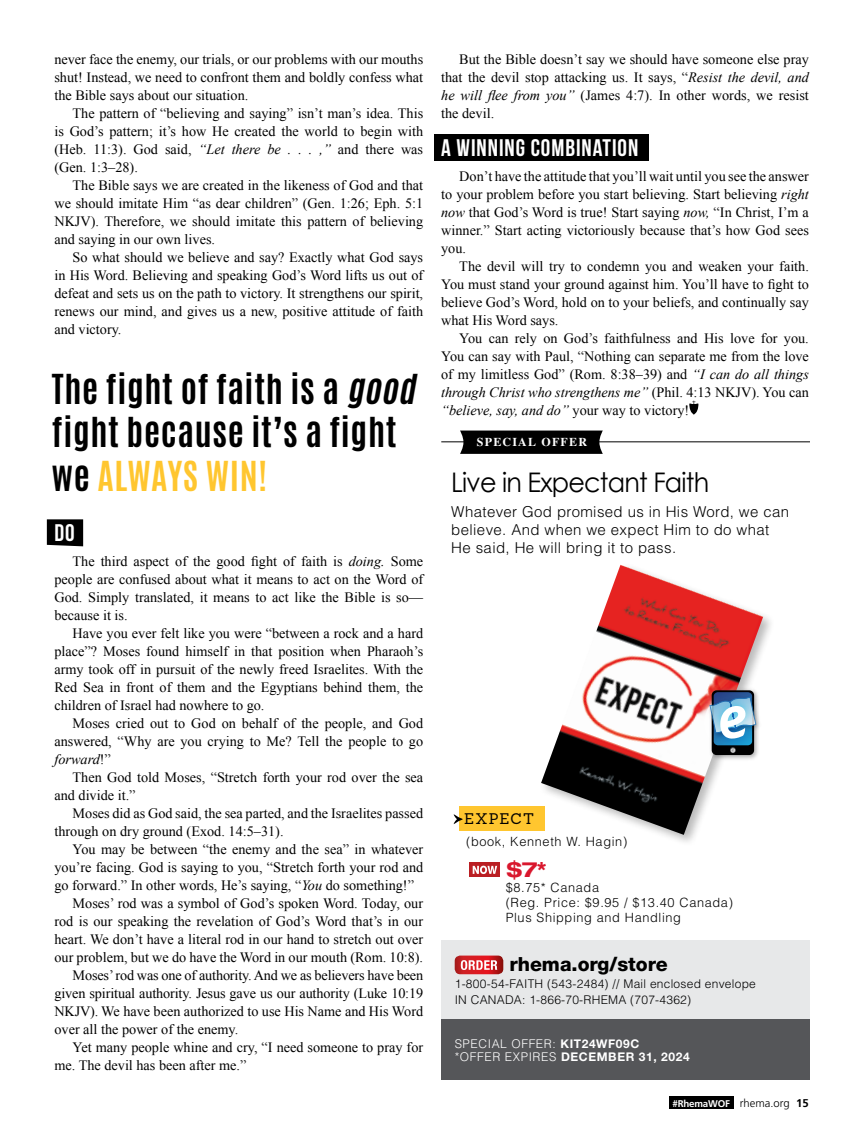
<style>
.page{position:relative;width:864px;height:1134px;background:#fff}
.page>*{position:absolute;margin:0;border:0;box-sizing:border-box;transform-origin:0 0}
.t1{font:700 34.5px/43.5px "Antonio";letter-spacing:.02em;color:#000}
.t2{font:27px "Century Gothic";letter-spacing:-.03em;color:#000;scale:.94 1}
.t3{font:24px "Bebas Neue";letter-spacing:.04em;color:#fff}
.t4{font:700 expanded 21px "Helvetica Neue";color:#d9172d}
.t5{font:800 19.5px "Helvetica Neue";color:#000}
.t6{font:300 15px/18px "Helvetica";letter-spacing:.025em;color:#000}
.t7{font:15px "Sanchez";letter-spacing:.085em;color:#000}
.t8{font:14.25px/18px "Times New Roman";color:#000;text-align:justify}
.t9{font:300 12.75px/15px "Helvetica";letter-spacing:.05em;color:#000}
.t10{font:300 12px/16.5px "Helvetica";letter-spacing:.02em;color:#000}
.t11{font:700 12px "Helvetica Neue";letter-spacing:.05em;color:#fff}
.t12{font:300 12px "Helvetica";letter-spacing:.05em;color:#fff}
.t13{font:700 12px "Times";letter-spacing:.1em;color:#fff}
.t14{font:700 9.75px "Frutiger";letter-spacing:-.02em;color:#fff}
.s1{font-style:italic}
.s2{color:#ffc62f}
.s3{font-family:"Helvetica Neue";font-weight:700}
.s4{font-family:"Helvetica";font-weight:300}
.s5{font-weight:300;font-size:11.25px;color:#000}
.s6{font-size:11.25px;color:#000}
</style>
<div class="page">
<div style="left:669px;top:1097px;width:65px;height:12px;background:#000"></div>
<div style="left:434px;top:134px;width:214px;height:27px;background:#000"></div>
<svg style="left:47px;top:519px;width:36px;height:27px"></svg>
<svg style="left:689px;top:401px;width:9px;height:14px"></svg>
<div style="left:441px;top:940px;width:369px;height:80px;background:#e7e8e9"></div>
<svg style="left:455px;top:956px;width:48px;height:18px"></svg>
<hr style="left:441px;top:441px;width:369px;height:1px;background:#000">
<svg style="left:460px;top:431px;width:143px;height:23px;background:#090909"></svg>
<div style="left:470px;top:863px;width:30px;height:14px;background:#ba1f23"></div>
<svg style="left:473px;top:866px;width:24px;height:8px"></svg>
<div style="left:441px;top:1020px;width:369px;height:60px;background:#555659"></div>
<div style="left:459px;top:807px;width:85px;height:24px;background:#ffc62f"></div>
<svg style="left:453px;top:814px;width:10px;height:10px"></svg>
<div style="left:539px;top:562px;width:236px;height:285px;background:#fff"></div>
<img style="left:541px;top:565px;width:222px;height:270px">
<img style="left:694px;top:683px;width:69px;height:78px">
<img style="left:707px;top:686px;width:54px;height:76px">
<div style="left:712px;top:690px;width:42px;height:65px;background:#000;border-radius:5px"></div>
<img style="left:705px;top:692px;width:58px;height:48px">
<img style="left:707px;top:692px;width:52px;height:60px">
<svg style="left:710px;top:692px;width:46px;height:61px;background:#6c93ad"></svg>
<p class="t8" style="left:54px;top:50px;width:370px">never face the enemy, our trials, or our problems with our mouths shut! Instead, we need to confront them and boldly confess what the Bible says about our situation.</p>
<p class="t8" style="left:54px;top:104px;width:370px;text-indent:18px">The pattern of “believing and saying” isn’t man’s idea. This is God’s pattern; it’s how He created the world to begin with (Heb. 11:3). God said, <span class="s1">“Let there be . . . ,”</span> and there was (Gen. 1:3–28).</p>
<p class="t8" style="left:54px;top:176px;width:370px;text-indent:18px">The Bible says we are created in the likeness of God and that we should imitate Him “as dear children” (Gen. 1:26; Eph. 5:1<br>NKJV). Therefore, we should imitate this pattern of believing and saying in our own lives.</p>
<p class="t8" style="left:54px;top:248px;width:370px;text-indent:18px">So what should we believe and say? Exactly what God says in His Word. Believing and speaking God’s Word lifts us out of defeat and sets us on the path to victory. It strengthens our spirit, renews our mind, and gives us a new, positive attitude of faith and victory.</p>
<h1 class="t1" style="left:52px;top:368px;width:374px">The fight of faith is a <span class="s1">good </span>fight because it’s a fight we <span class="s2">ALWAYS WIN!</span></h1>
<h3 class="t3" style="left:54px;top:519px;width:22px">DO</h3>
<p class="t8" style="left:54px;top:552px;width:370px;text-indent:18px">The third aspect of the good fight of faith is <span class="s1">doing.</span> Some people are confused about what it means to act on the Word of God. Simply translated, it means to act like the Bible is so— because it is.</p>
<p class="t8" style="left:54px;top:624px;width:370px;text-indent:18px">Have you ever felt like you were “between a rock and a hard place”? Moses found himself in that position when Pharaoh’s army took off in pursuit of the newly freed Israelites. With the Red Sea in front of them and the Egyptians behind them, the children of Israel had nowhere to go.</p>
<p class="t8" style="left:54px;top:714px;width:370px;text-indent:18px">Moses cried out to God on behalf of the people, and God answered, “Why are you crying to Me? Tell the people to go <span class="s1">forward</span>!”</p>
<p class="t8" style="left:54px;top:768px;width:370px;text-indent:18px">Then God told Moses, “Stretch forth your rod over the sea and divide it.”</p>
<p class="t8" style="left:54px;top:804px;width:370px;text-indent:18px">Moses did as God said, the sea parted, and the Israelites passed through on dry ground (Exod. 14:5–31).</p>
<p class="t8" style="left:73px;top:840px;width:352px">You may be between “the enemy and the sea” in whatever</p>
<p class="t8" style="left:54px;top:858px;width:370px">you’re facing. God is saying to you, “Stretch forth your rod and</p>
<p class="t8" style="left:54px;top:876px;width:361px">go forward.” In other words, He’s saying, “<span class="s1">You</span> do something!”</p>
<p class="t8" style="left:73px;top:894px;width:352px">Moses’ rod was a symbol of God’s spoken Word. Today, our</p>
<p class="t8" style="left:54px;top:912px;width:370px">rod is our speaking the revelation of God’s Word that’s in our</p>
<p class="t8" style="left:54px;top:930px;width:370px">heart. We don’t have a literal rod in our hand to stretch out over</p>
<p class="t8" style="left:54px;top:948px;width:370px">our problem, but we do have the Word in our mouth (Rom. 10:8).</p>
<p class="t8" style="left:73px;top:966px;width:352px">Moses’ rod was one of authority. And we as believers have been</p>
<p class="t8" style="left:54px;top:984px;width:370px">given spiritual authority. Jesus gave us our authority (Luke 10:19</p>
<p class="t8" style="left:54px;top:1002px;width:370px">NKJV). We have been authorized to use His Name and His Word</p>
<p class="t8" style="left:54px;top:1020px;width:185px">over all the power of the enemy.</p>
<p class="t8" style="left:73px;top:1038px;width:352px">Yet many people whine and cry, “I need someone to pray for</p>
<p class="t8" style="left:54px;top:1056px;width:194px">me. The devil has been after me.”</p>
<p class="t8" style="left:441px;top:50px;width:369px;text-indent:18px">But the Bible doesn’t say we should have someone else pray that the devil stop attacking us. It says, “<span class="s1">Resist the devil, and he will flee from you”</span> (James 4:7). In other words, we resist the devil.</p>
<h3 class="t3" style="left:441px;top:135px;width:199px">A WINNING COMBINATION</h3>
<p class="t8" style="left:441px;top:167px;width:369px;text-indent:18px">Don’t have the attitude that you’ll wait until you see the answer to your problem before you start believing. Start believing <span class="s1">right now</span> that God’s Word is true! Start saying <span class="s1">now,</span> “In Christ, I’m a winner.” Start acting victoriously because that’s how God sees you.</p>
<p class="t8" style="left:441px;top:257px;width:369px;text-indent:18px">The devil will try to condemn you and weaken your faith.<br>You must stand your ground against him. You’ll have to fight to believe God’s Word, hold on to your beliefs, and continually say what His Word says.</p>
<p class="t8" style="left:441px;top:329px;width:369px;text-indent:18px">You can rely on God’s faithfulness and His love for you.<br>You can say with Paul, “Nothing can separate me from the love of my limitless God” (Rom. 8:38–39) and <span class="s1">“I can do all things through Christ who strengthens me”</span> (Phil. 4:13 NKJV). You can <span class="s1">“believe, say, and do”</span> your way to victory!</p>
<p class="t13" style="left:477px;top:435px;width:112px">SPECIAL OFFER</p>
<h2 class="t2" style="left:451px;top:466px;width:276px">Live in Expectant Faith</h2>
<p class="t6" style="left:451px;top:503px;width:339px">Whatever God promised us in His Word, we can believe. And when we expect Him to do what<br>He said, He will bring it to pass.</p>
<p class="t7" style="left:464px;top:809px;width:71px">EXPECT</p>
<p class="t9" style="left:466px;top:834px;width:163px">(book, Kenneth W. Hagin)</p>
<h3 class="t4" style="left:506px;top:856px;width:42px">$7*</h3>
<p class="t9" style="left:506px;top:880px;width:229px">$8.75* Canada<br>(Reg. Price: $9.95 / $13.40 Canada)<br>Plus Shipping and Handling</p>
<h3 class="t5" style="left:509px;top:953px;width:160px">rhema.org/store</h3>
<p class="t10" style="left:455px;top:975px;width:303px">1-800-54-FAITH (543-2484) // Mail enclosed envelope<br>IN CANADA: 1-866-70-RHEMA (707-4362)</p>
<p class="t12" style="left:455px;top:1036px;width:186px">SPECIAL OFFER: <span class="s3">KIT24WF09C</span></p>
<p class="t11" style="left:455px;top:1050px;width:237px"><span class="s4">*OFFER EXPIRES</span> DECEMBER 31, 2024</p>
<p class="t14" style="left:672px;top:1098px;width:138px">#RhemaWOF <span class="s5">rhema.org</span> <span class="s6">15</span></p>
</div>
